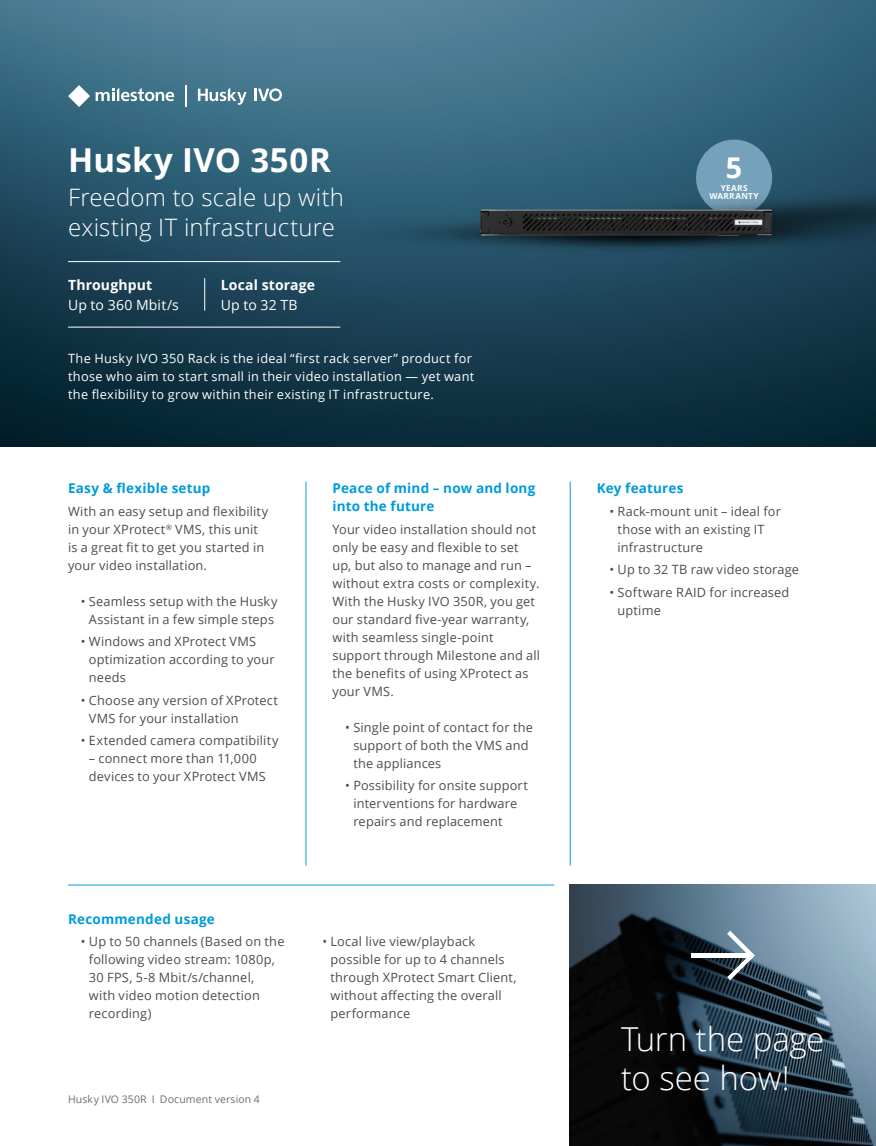
<style>
.page{position:relative;width:876px;height:1146px;background:#fff}
.page>*{position:absolute;margin:0;border:0;box-sizing:border-box;transform-origin:0 0}
.t1{font:300 33px/39px "Open Sans";letter-spacing:-.01em;color:#fff}
.t2{font:700 33px "Open Sans";letter-spacing:.02em;color:#fff}
.t3{font:700 28.65px "Open Sans";color:#fff}
.t4{font:300 24px/30px "Open Sans";letter-spacing:.005em;color:#fff}
.t5{font:700 14.1px "Open Sans";letter-spacing:.01em;color:#fff}
.t6{font:14.1px "Open Sans";letter-spacing:.005em;color:#fff}
.t7{font:700 13.5px/18px "Open Sans";letter-spacing:.015em;color:#009bdb}
.t8{font:12.75px/18px "Open Sans";letter-spacing:.015em;color:#4d4d4f}
.t9{font:12.75px/18px "Open Sans";letter-spacing:.025em;color:#fff}
.t10{font:10.5px "Open Sans";letter-spacing:.01em;color:#6d6e71}
.t11{font:700 8.25px/8.2px "Open Sans";letter-spacing:.035em;color:#fff;text-align:center}
</style>
<div class="page">
<img style="left:0;top:0;width:875px;height:446px">
<hr style="left:68px;top:884px;width:486px;height:1px;background:#009bdb">
<hr style="left:306px;top:481px;width:1px;height:384px;background:#009bdb">
<hr style="left:570px;top:481px;width:1px;height:384px;background:#009bdb">
<img style="left:570px;top:884px;width:305px;height:261px">
<svg style="left:727px;top:930px;width:28px;height:50px"></svg>
<hr style="left:691px;top:953px;width:61px;height:4px;background:#fff">
<img style="left:306px;top:176px;width:569px;height:80px">
<img style="left:439px;top:85px;width:365px;height:251px">
<svg style="left:68px;top:85px;width:22px;height:22px"></svg>
<hr style="left:185px;top:85px;width:2px;height:22px;background:#fff">
<svg style="left:96px;top:88px;width:78px;height:13px"></svg>
<svg style="left:198px;top:88px;width:48px;height:17px"></svg>
<svg style="left:254px;top:88px;width:28px;height:13px"></svg>
<hr style="left:204px;top:278px;width:1px;height:33px;background:#fff">
<hr style="left:68px;top:261px;width:272px;height:1px;background:#fff">
<hr style="left:68px;top:327px;width:272px;height:1px;background:#fff">
<h1 class="t2" style="left:68px;top:137px;width:264px">Husky IVO 350R</h1>
<h3 class="t4" style="left:68px;top:181px;width:277px">Freedom to scale up with existing IT infrastructure</h3>
<p class="t5" style="left:68px;top:275px;width:86px">Throughput</p>
<p class="t6" style="left:68px;top:295px;width:112px">Up to 360 Mbit/s</p>
<p class="t5" style="left:221px;top:275px;width:96px">Local storage</p>
<p class="t6" style="left:221px;top:295px;width:78px">Up to 32 TB</p>
<p class="t9" style="left:68px;top:349px;width:408px">The Husky IVO 350 Rack is the ideal “first rack server” product for those who aim to start small in their video installation — yet want the flexibility to grow within their existing IT infrastructure.</p>
<p class="t7" style="left:68px;top:479px;width:144px">Easy &amp; flexible setup</p>
<p class="t8" style="left:68px;top:502px;width:202px">With an easy setup and flexibility in your XProtect<sup>®</sup> VMS, this unit is a great fit to get you started in your video installation.</p>
<p class="t8" style="left:81px;top:592px;width:198px;text-align:center">• Seamless setup with the Husky<br>Assistant in a few simple steps</p>
<p class="t8" style="left:89px;top:632px;width:187px;text-indent:-8px">• Windows and XProtect VMS optimization according to your needs</p>
<p class="t8" style="left:89px;top:690px;width:191px;text-indent:-8px">• Choose any version of XProtect<br>VMS for your installation</p>
<p class="t8" style="left:81px;top:731px;width:199px">• Extended camera compatibility</p>
<p class="t8" style="left:89px;top:749px;width:178px">– connect more than 11,000 devices to your XProtect VMS</p>
<p class="t7" style="left:332px;top:479px;width:204px">Peace of mind – now and long into the future</p>
<p class="t8" style="left:332px;top:520px;width:209px">Your video installation should not only be easy and flexible to set up, but also to manage and run – without extra costs or complexity.<br>With the Husky IVO 350R, you get our standard five-year warranty, with seamless single-point support through Milestone and all the benefits of using XProtect as your VMS.</p>
<p class="t8" style="left:353px;top:718px;width:181px;text-indent:-8px">• Single point of contact for the support of both the VMS and the appliances</p>
<p class="t8" style="left:353px;top:776px;width:176px;text-indent:-8px">• Possibility for onsite support interventions for hardware repairs and replacement</p>
<p class="t7" style="left:68px;top:909px;width:148px">Recommended usage</p>
<p class="t8" style="left:89px;top:932px;width:197px;text-indent:-8px">• Up to 50 channels (Based on the following video stream: 1080p,<br>30 FPS, 5-8 Mbit/s/channel,<br>with video motion detection recording)</p>
<p class="t8" style="left:330px;top:932px;width:187px;text-indent:-8px">• Local live view/playback possible for up to 4 channels through XProtect Smart Client, without affecting the overall performance</p>
<p class="t10" style="left:68px;top:1091px;width:193px">Husky IVO 350R I Document version 4</p>
<h2 class="t3" style="left:726px;top:147px;width:18px">5</h2>
<p class="t11" style="left:709px;top:184px;width:51px">YEARS<br>WARRANTY</p>
<p class="t7" style="left:596px;top:479px;width:88px">Key features</p>
<p class="t8" style="left:617px;top:502px;width:165px;text-indent:-8px">• Rack-mount unit – ideal for those with an existing IT infrastructure</p>
<p class="t8" style="left:609px;top:560px;width:191px">• Up to 32 TB raw video storage</p>
<p class="t8" style="left:617px;top:582px;width:173px;text-indent:-8px">• Software RAID for increased uptime</p>
<h1 class="t1" style="left:621px;top:1018px;width:204px">Turn the page to see how!</h1>
</div>
